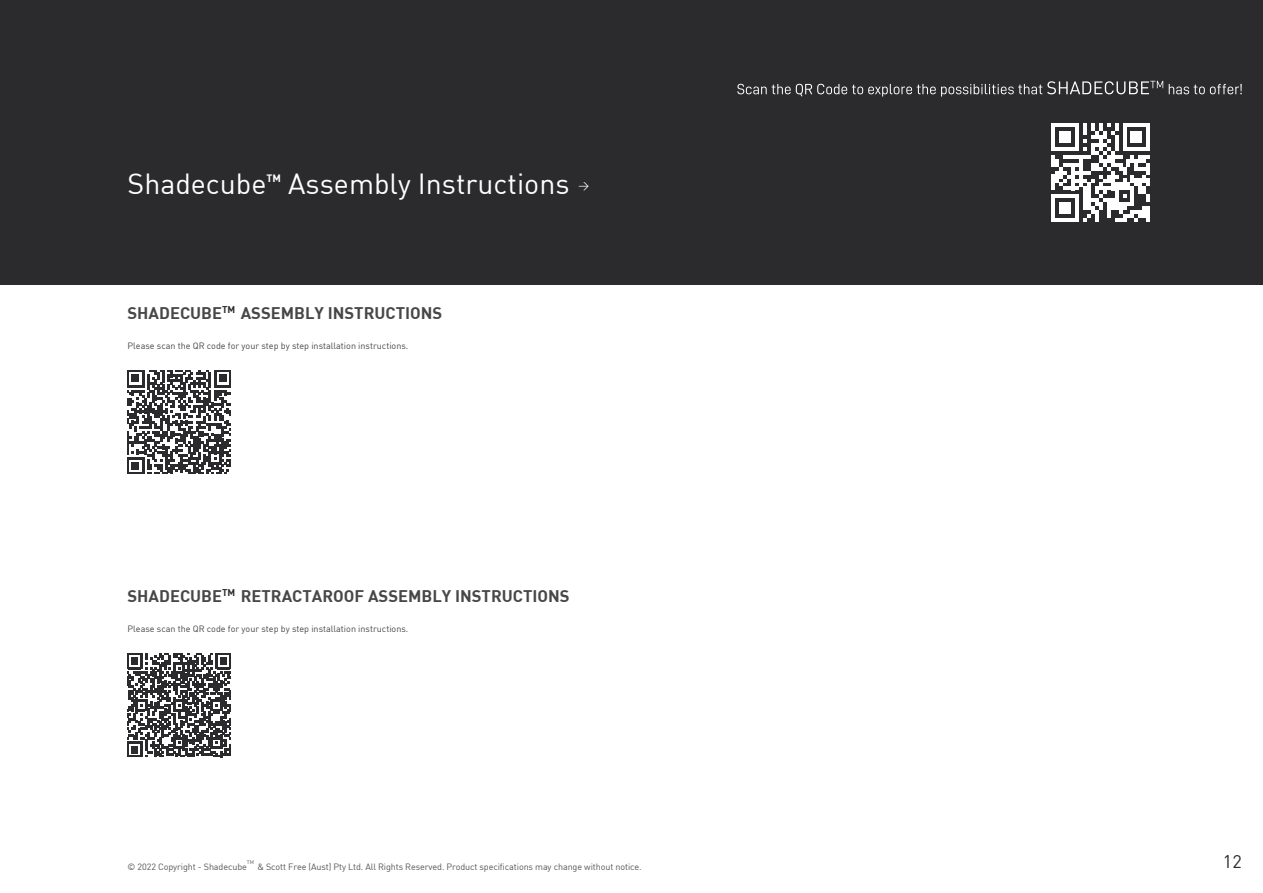
<style>
.page{position:relative;width:1263px;height:893px;background:#fff}
.page>*{position:absolute;margin:0;border:0;box-sizing:border-box;transform-origin:0 0}
.t1{font:28.5px "DIN";color:#fff}
.t2{font:18px "DIN";color:#2b2b2d}
.t3{font:700 16.5px "DIN";color:#484647}
.t4{font:700 10.5px "DIN";color:#fff}
.t5{font:10.5px "DIN";color:#fff}
.t6{font:9px "DIN";color:#484647}
.t7{font:9px "DIN";letter-spacing:-.01em;color:#585456}
.t8{font:5.25px "DIN";color:#585456}
</style>
<div class="page">
<div style="left:0;top:0;width:1263px;height:285px;background:#2b2b2d"></div>
<svg style="left:128px;top:370px;width:103px;height:104px"></svg>
<svg style="left:1051px;top:123px;width:99px;height:99px"></svg>
<svg style="left:1169px;top:84px;width:73px;height:10px"></svg>
<svg style="left:737px;top:81px;width:426px;height:16px"></svg>
<svg style="left:128px;top:653px;width:103px;height:104px"></svg>
<p class="t1" style="left:128px;top:171px;width:141px">Shadecube</p>
<p class="t4" style="left:267px;top:173px;width:16px">TM</p>
<p class="t1" style="left:288px;top:171px;width:283px">Assembly Instructions</p>
<p class="t5" style="left:578px;top:181px;width:12px">&gt;</p>
<p class="t3" style="left:128px;top:305px;width:316px">SHADECUBE<sup>TM</sup> ASSEMBLY INSTRUCTIONS</p>
<p class="t6" style="left:128px;top:341px;width:282px">Please scan the QR code for your step by step installation instructions.</p>
<p class="t3" style="left:128px;top:588px;width:444px">SHADECUBE<sup>TM</sup> RETRACTAROOF ASSEMBLY INSTRUCTIONS</p>
<p class="t6" style="left:128px;top:625px;width:282px">Please scan the QR code for your step by step installation instructions.</p>
<p class="t7" style="left:257px;top:863px;width:386px">&amp; Scott Free (Aust) Pty Ltd. All Rights Reserved. Product specifications may change without notice.</p>
<p class="t2" style="left:1223px;top:854px;width:20px">12</p>
<p class="t8" style="left:247px;top:860px;width:9px">TM</p>
<p class="t7" style="left:128px;top:863px;width:121px">© 2022 Copyright - Shadecube</p>
</div>
